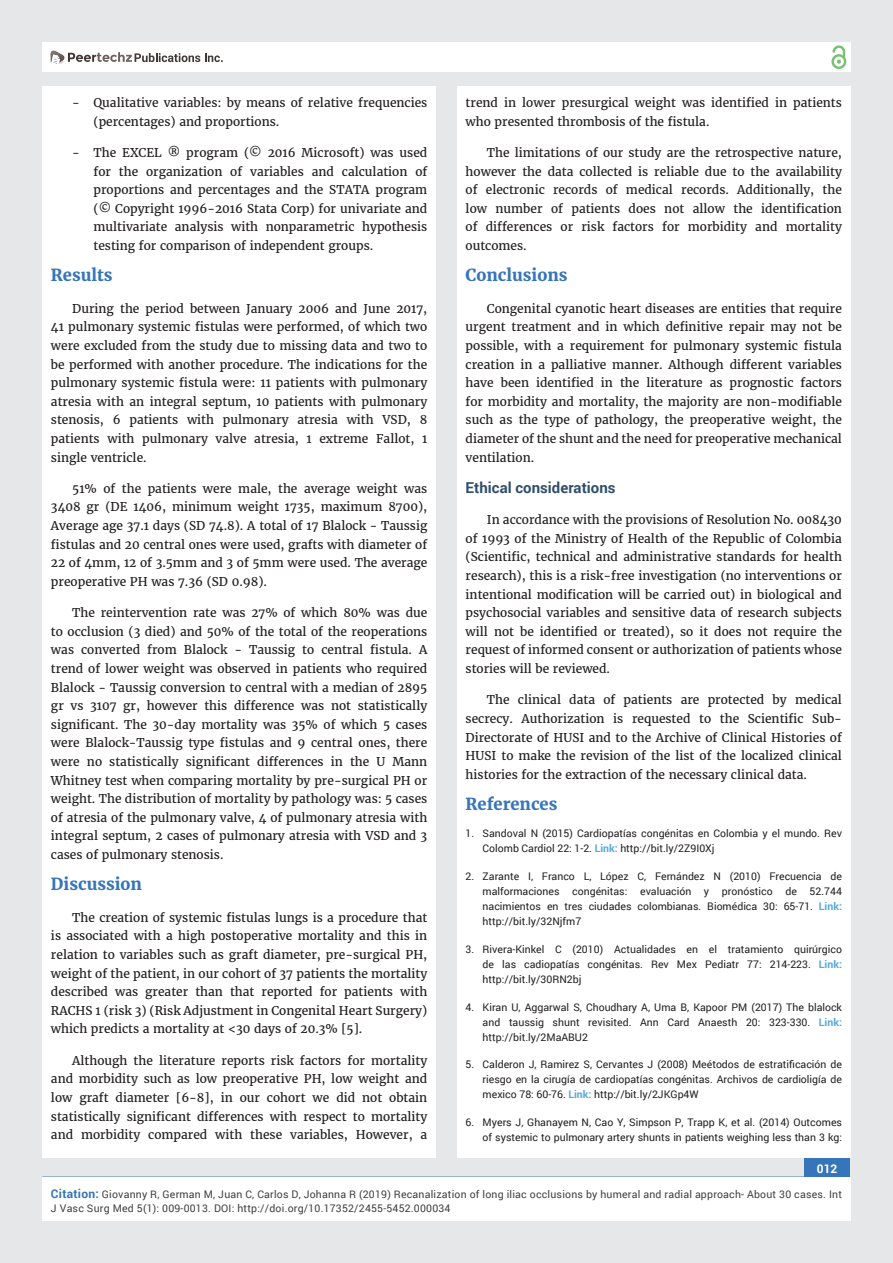
<style>
.page{position:relative;width:893px;height:1263px;background:#e6e7e8}
.page>*{position:absolute;margin:0;border:0;box-sizing:border-box;transform-origin:0 0}
.t1{font:700 16.5px "Merriweather";color:#3675b9}
.t2{font:700 15px "Roboto";color:#304e6b}
.t3{font:12px/18.6px "Merriweather";color:#231f20;text-align:justify}
.t4{font:700 12px "Roboto";color:#fff}
.t5{font:10.5px/15px "Roboto";color:#231f20;text-align:justify}
.t6{font:10.5px/13.5px "Roboto";letter-spacing:.02em;color:#404041}
.s1{font-weight:700;color:#56a8dd}
.s2{font-weight:700;font-size:12px;color:#3675b9}
</style>
<div class="page">
<div style="left:42px;top:43px;width:808px;height:29px;background:#fff"></div>
<div style="left:831px;top:54px;width:15px;height:15px;border:2px solid #75c273;border-radius:50%"></div>
<svg style="left:831px;top:45px;width:15px;height:19px"></svg>
<div style="left:804px;top:1157px;width:46px;height:53px;background:#3675b9"></div>
<div style="left:42px;top:1177px;width:808px;height:43px;background:#fff"></div>
<svg style="left:49px;top:50px;width:174px;height:14px"></svg>
<div style="left:42px;top:87px;width:394px;height:1071px;background:#fff"></div>
<div style="left:457px;top:87px;width:393px;height:1071px;background:#fff"></div>
<p class="t3" style="left:94px;top:94px;width:335px;text-indent:-21px">- Qualitative variables: by means of relative frequencies (percentages) and proportions.</p>
<p class="t3" style="left:94px;top:143px;width:335px;text-indent:-21px">- The EXCEL ® program (© 2016 Microsoft) was used for the organization of variables and calculation of proportions and percentages and the STATA program (© Copyright 1996-2016 Stata Corp) for univariate and multivariate analysis with nonparametric hypothesis testing for comparison of independent groups.</p>
<h1 class="t1" style="left:51px;top:265px;width:63px">Results</h1>
<p class="t3" style="left:51px;top:299px;width:378px;text-indent:21px">During the period between January 2006 and June 2017, 41 pulmonary systemic fistulas were performed, of which two were excluded from the study due to missing data and two to be performed with another procedure. The indications for the pulmonary systemic fistula were: 11 patients with pulmonary atresia with an integral septum, 10 patients with pulmonary stenosis, 6 patients with pulmonary atresia with VSD, 8 patients with pulmonary valve atresia, 1 extreme Fallot, 1 single ventricle.</p>
<p class="t3" style="left:51px;top:479px;width:378px;text-indent:21px">51% of the patients were male, the average weight was 3408 gr (DE 1406, minimum weight 1735, maximum 8700), Average age 37.1 days (SD 74.8). A total of 17 Blalock - Taussig fistulas and 20 central ones were used, grafts with diameter of 22 of 4mm, 12 of 3.5mm and 3 of 5mm were used. The average preoperative PH was 7.36 (SD 0.98).</p>
<p class="t3" style="left:51px;top:604px;width:378px;text-indent:21px">The reintervention rate was 27% of which 80% was due to occlusion (3 died) and 50% of the total of the reoperations was converted from Blalock - Taussig to central fistula. A trend of lower weight was observed in patients who required Blalock - Taussig conversion to central with a median of 2895 gr vs 3107 gr, however this difference was not statistically significant. The 30-day mortality was 35% of which 5 cases were Blalock-Taussig type fistulas and 9 central ones, there were no statistically significant differences in the U Mann Whitney test when comparing mortality by pre-surgical PH or weight. The distribution of mortality by pathology was: 5 cases of atresia of the pulmonary valve, 4 of pulmonary atresia with integral septum, 2 cases of pulmonary atresia with VSD and 3 cases of pulmonary stenosis.</p>
<h1 class="t1" style="left:51px;top:874px;width:93px">Discussion</h1>
<p class="t3" style="left:51px;top:908px;width:378px;text-indent:21px">The creation of systemic fistulas lungs is a procedure that is associated with a high postoperative mortality and this in relation to variables such as graft diameter, pre-surgical PH, weight of the patient, in our cohort of 37 patients the mortality described was greater than that reported for patients with RACHS 1 (risk 3) (Risk Adjustment in Congenital Heart Surgery) which predicts a mortality at &lt;30 days of 20.3% [5].</p>
<p class="t3" style="left:51px;top:1051px;width:378px;text-indent:21px">Although the literature reports risk factors for mortality and morbidity such as low preoperative PH, low weight and low graft diameter [6-8], in our cohort we did not obtain statistically significant differences with respect to mortality and morbidity compared with these variables, However, a</p>
<p class="t3" style="left:466px;top:94px;width:378px">trend in lower presurgical weight was identified in patients who presented thrombosis of the fistula.</p>
<p class="t3" style="left:466px;top:143px;width:378px;text-indent:21px">The limitations of our study are the retrospective nature, however the data collected is reliable due to the availability of electronic records of medical records. Additionally, the low number of patients does not allow the identification of differences or risk factors for morbidity and mortality outcomes.</p>
<h1 class="t1" style="left:466px;top:265px;width:103px">Conclusions</h1>
<p class="t3" style="left:466px;top:299px;width:378px;text-indent:21px">Congenital cyanotic heart diseases are entities that require urgent treatment and in which definitive repair may not be possible, with a requirement for pulmonary systemic fistula creation in a palliative manner. Although different variables have been identified in the literature as prognostic factors for morbidity and mortality, the majority are non-modifiable such as the type of pathology, the preoperative weight, the diameter of the shunt and the need for preoperative mechanical ventilation.</p>
<p class="t2" style="left:466px;top:477px;width:151px">Ethical considerations</p>
<p class="t3" style="left:466px;top:511px;width:378px;text-indent:21px">In accordance with the provisions of Resolution No. 008430 of 1993 of the Ministry of Health of the Republic of Colombia (Scientific, technical and administrative standards for health research), this is a risk-free investigation (no interventions or intentional modification will be carried out) in biological and psychosocial variables and sensitive data of research subjects will not be identified or treated), so it does not require the request of informed consent or authorization of patients whose stories will be reviewed.</p>
<p class="t3" style="left:466px;top:691px;width:378px;text-indent:21px">The clinical data of patients are protected by medical secrecy. Authorization is requested to the Scientific Sub-Directorate of HUSI and to the Archive of Clinical Histories of HUSI to make the revision of the list of the localized clinical histories for the extraction of the necessary clinical data.</p>
<h1 class="t1" style="left:466px;top:793px;width:93px">References</h1>
<p class="t5" style="left:483px;top:826px;width:361px;text-indent:-17px">1. Sandoval N (2015) Cardiopatías congénitas en Colombia y el mundo. Rev<br>Colomb Cardiol 22: 1-2. <span class="s1">Link:</span> http://bit.ly/2Z9I0Xj</p>
<p class="t5" style="left:483px;top:868px;width:361px;text-indent:-17px">2. Zarante I, Franco L, López C, Fernández N (2010) Frecuencia de malformaciones congénitas: evaluación y pronóstico de 52.744 nacimientos en tres ciudades colombianas. Biomédica 30: 65-71. <span class="s1">Link: </span>http://bit.ly/32Njfm7</p>
<p class="t5" style="left:483px;top:941px;width:361px;text-indent:-17px">3. Rivera-Kinkel C (2010) Actualidades en el tratamiento quirúrgico de las cadiopatías congénitas. Rev Mex Pediatr 77: 214-223. <span class="s1">Link: </span>http://bit.ly/30RN2bj</p>
<p class="t5" style="left:483px;top:999px;width:361px;text-indent:-17px">4. Kiran U, Aggarwal S, Choudhary A, Uma B, Kapoor PM (2017) The blalock and taussig shunt revisited. Ann Card Anaesth 20: 323-330. <span class="s1">Link: </span>http://bit.ly/2MaABU2</p>
<p class="t5" style="left:483px;top:1057px;width:361px;text-indent:-17px">5. Calderon J, Ramirez S, Cervantes J (2008) Meétodos de estratificación de riesgo en la cirugía de cardiopatías congénitas. Archivos de cardioligía de mexico 78: 60-76. <span class="s1">Link:</span> http://bit.ly/2JKGp4W</p>
<p class="t5" style="left:466px;top:1115px;width:378px;text-align:right">6. Myers J, Ghanayem N, Cao Y, Simpson P, Trapp K, et al. (2014) Outcomes of systemic to pulmonary artery shunts in patients weighing less than 3 kg:</p>
<p class="t4" style="left:817px;top:1161px;width:22px">012</p>
<p class="t6" style="left:51px;top:1188px;width:792px"><span class="s2">Citation:</span> Giovanny R, German M, Juan C, Carlos D, Johanna R (2019) Recanalization of long iliac occlusions by humeral and radial approach- About 30 cases. Int<br>J Vasc Surg Med 5(1): 009-0013. DOI: http://doi.org/10.17352/2455-5452.000034</p>
</div>
